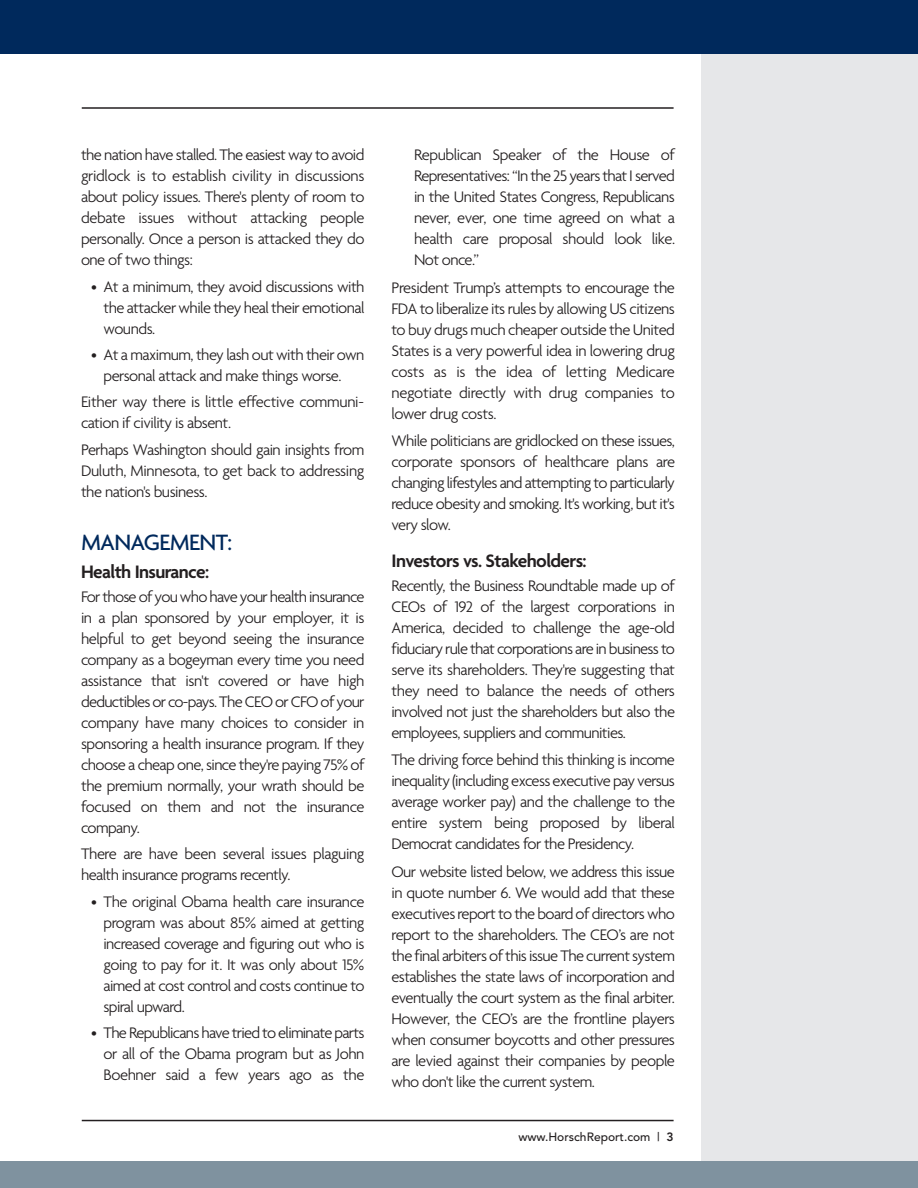
<style>
.page{position:relative;width:918px;height:1188px;background:#fff}
.page>*{position:absolute;margin:0;border:0;box-sizing:border-box;transform-origin:0 0}
.t1{font:500 24px "Agenda";letter-spacing:-.03em;color:#00295c}
.t2{font:600 19.5px "Agenda";letter-spacing:-.03em;color:#231f20}
.t3{font:300 16.5px/21px "Agenda";letter-spacing:-.035em;color:#231f20;text-align:justify}
.t4{font:500 12px "Avenir";color:#231f20}
.s1{font-weight:800}
</style>
<div class="page">
<div style="left:702px;top:47px;width:216px;height:1133px;background:#e6e7e9"></div>
<hr style="left:82px;top:1120px;width:592px;height:1px;background:#231f20">
<hr style="left:82px;top:107px;width:592px;height:2px;background:#231f20">
<div style="left:0;top:0;width:918px;height:54px;background:#00295c"></div>
<div style="left:0;top:1161px;width:918px;height:27px;background:#7f929f"></div>
<p class="t3" style="left:81px;top:146px;width:285px">the nation have stalled. The easiest way to avoid gridlock is to establish civility in discussions about policy issues. There's plenty of room to debate issues without attacking people personally. Once a person is attacked they do one of two things:</p>
<p class="t3" style="left:104px;top:277px;width:263px;text-indent:-12px">• At a minimum, they avoid discussions with the attacker while they heal their emotional wounds.</p>
<p class="t3" style="left:104px;top:346px;width:262px;text-indent:-12px">• At a maximum, they lash out with their own personal attack and make things worse.</p>
<p class="t3" style="left:81px;top:393px;width:285px">Either way there is little effective communi&shy;cation if civility is absent.</p>
<p class="t3" style="left:81px;top:440px;width:285px">Perhaps Washington should gain insights from Duluth, Minnesota, to get back to addressing the nation's business.</p>
<p class="t1" style="left:81px;top:532px;width:153px">MANAGEMENT:</p>
<p class="t2" style="left:81px;top:564px;width:130px">Health Insurance:</p>
<p class="t3" style="left:81px;top:587px;width:285px">For those of you who have your health insurance in a plan sponsored by your employer, it is helpful to get beyond seeing the insurance company as a bogeyman every time you need assistance that isn't covered or have high deductibles or co-pays. The CEO or CFO of your company have many choices to consider in sponsoring a health insurance program. If they choose a cheap one, since they're paying 75% of the premium normally, your wrath should be focused on them and not the insurance company.</p>
<p class="t3" style="left:81px;top:845px;width:285px">There are have been several issues plaguing health insurance programs recently.</p>
<p class="t3" style="left:104px;top:892px;width:263px;text-indent:-12px">• The original Obama health care insurance program was about 85% aimed at getting increased coverage and figuring out who is going to pay for it. It was only about 15% aimed at cost control and costs continue to spiral upward.</p>
<p class="t3" style="left:104px;top:1024px;width:262px;text-indent:-12px">• The Republicans have tried to eliminate parts or all of the Obama program but as John Boehner said a few years ago as the</p>
<p class="t3" style="left:414px;top:146px;width:263px">Republican Speaker of the House of Representatives: “In the 25 years that I served in the United States Congress, Republicans never, ever, one time agreed on what a health care proposal should look like.<br>Not once.”</p>
<p class="t3" style="left:392px;top:278px;width:285px">President Trump’s attempts to encourage the FDA to liberalize its rules by allowing US citizens to buy drugs much cheaper outside the United States is a very powerful idea in lowering drug costs as is the idea of letting Medicare negotiate directly with drug companies to lower drug costs.</p>
<p class="t3" style="left:392px;top:432px;width:285px">While politicians are gridlocked on these issues, corporate sponsors of healthcare plans are changing lifestyles and attempting to particularly reduce obesity and smoking. It's working, but it's very slow.</p>
<p class="t2" style="left:392px;top:553px;width:197px">Investors vs. Stakeholders:</p>
<p class="t3" style="left:392px;top:577px;width:285px">Recently, the Business Roundtable made up of CEOs of 192 of the largest corporations in America, decided to challenge the age-old fiduciary rule that corporations are in business to serve its shareholders. They're suggesting that they need to balance the needs of others involved not just the shareholders but also the employees, suppliers and communities.</p>
<p class="t3" style="left:392px;top:751px;width:285px">The driving force behind this thinking is income inequality (including excess executive pay versus average worker pay) and the challenge to the entire system being proposed by liberal Democrat candidates for the Presidency.</p>
<p class="t3" style="left:392px;top:862px;width:285px">Our website listed below, we address this issue in quote number 6. We would add that these executives report to the board of directors who report to the shareholders. The CEO’s are not the final arbiters of this issue The current system establishes the state laws of incorporation and eventually the court system as the final arbiter.<br>However, the CEO’s are the frontline players when consumer boycotts and other pressures are levied against their companies by people who don't like the current system.</p>
<p class="t4" style="left:518px;top:1132px;width:157px">www.HorschReport.com | <span class="s1">3</span></p>
</div>
